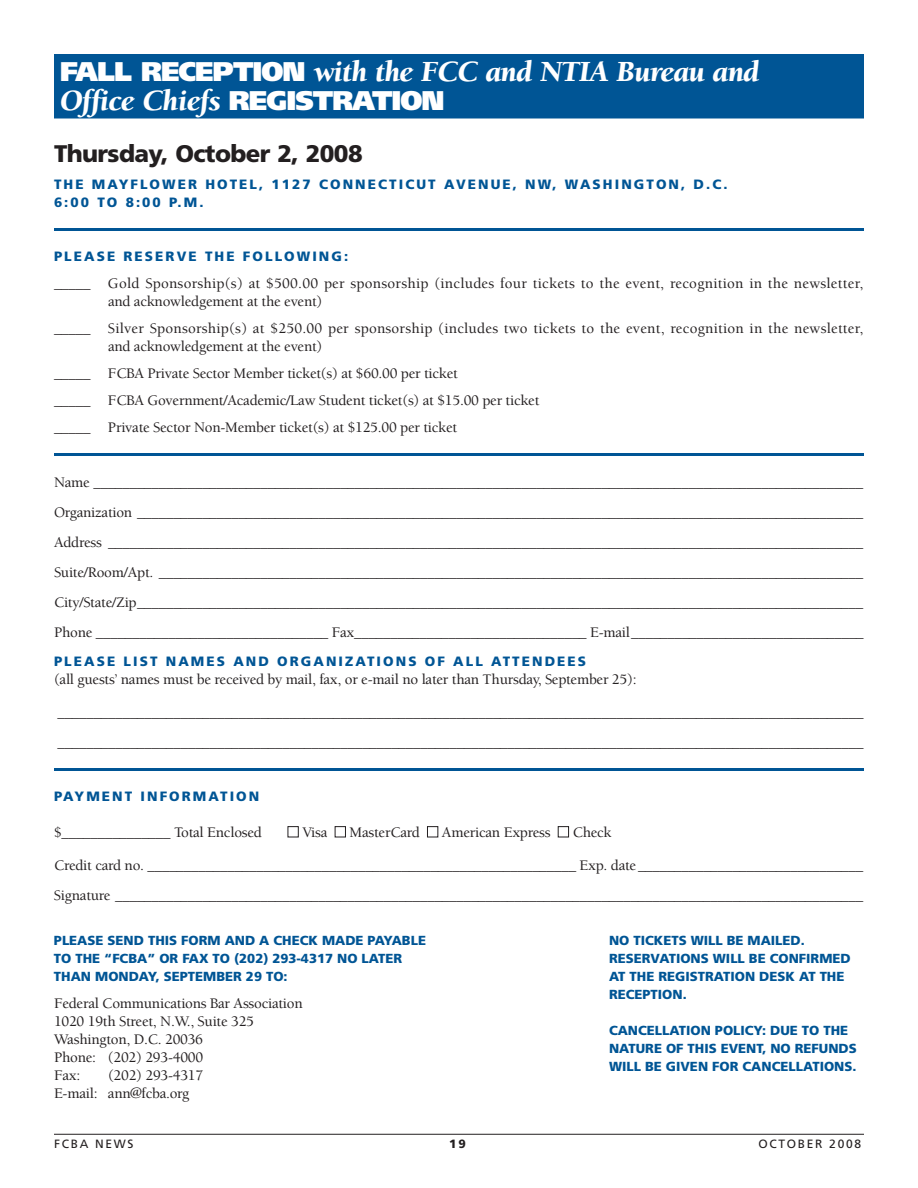
<style>
.page{position:relative;width:918px;height:1188px;background:#fff}
.page>*{position:absolute;margin:0;border:0;box-sizing:border-box;transform-origin:0 0}
.t1{font:italic 900 30px/28.5px "Berkeley";letter-spacing:-.015em;color:#fff}
.t2{font:900 24px "Frutiger";letter-spacing:-.025em;color:#231f20}
.t3{font:500 15px/30px "Berkeley";letter-spacing:-.015em;color:#231f20}
.t4{font:500 15px/18px "Berkeley";letter-spacing:.015em;color:#231f20}
.t5{font:900 13.5px/18px "Frutiger";letter-spacing:.155em;color:#005595}
.t6{font:900 13.2px/18px "Frutiger";color:#005595}
.t7{font:12px "Frutiger";letter-spacing:.14em;color:#231f20}
.t8{font:900 12px "Frutiger";color:#231f20}
.s1{font-family:"Frutiger";font-style:normal;font-size:27px}
.s2{color:#fff}
</style>
<div class="page">
<hr style="left:54px;top:1134px;width:810px;height:1px;background:#231f20">
<div style="left:54px;top:54px;width:810px;height:36px;background:#005595"></div>
<div style="left:54px;top:82px;width:810px;height:36px;background:#005595"></div>
<hr style="left:54px;top:228px;width:810px;height:3px;background:#005595">
<hr style="left:54px;top:453px;width:810px;height:3px;background:#005595">
<hr style="left:54px;top:768px;width:810px;height:3px;background:#005595">
<h1 class="t1" style="left:60px;top:60px;width:701px"><span class="s1">FALL RECEPTION</span> with the FCC and NTIA Bureau and<br>Office Chiefs <span class="s1">REGISTRATION</span></h1>
<h2 class="t2" style="left:54px;top:144px;width:310px">Thursday, October 2, 2008</h2>
<p class="t5" style="left:54px;top:176px;width:675px">THE MAYFLOWER HOTEL, 1127 CONNECTICUT AVENUE, NW, WASHINGTON, D.C.<br>6:00 TO 8:00 P.M.</p>
<p class="t5" style="left:54px;top:248px;width:296px">PLEASE RESERVE THE FOLLOWING:</p>
<p class="t4" style="left:108px;top:276px;width:757px;text-indent:-54px">_____ Gold Sponsorship(s) at $500.00 per sponsorship (includes four tickets to the event, recognition in the newsletter, and acknowledgement at the event)</p>
<p class="t4" style="left:108px;top:321px;width:757px;text-indent:-54px">_____ Silver Sponsorship(s) at $250.00 per sponsorship (includes two tickets to the event, recognition in the newsletter, and acknowledgement at the event)</p>
<p class="t3" style="left:54px;top:361px;width:487px;line-height:27px">_____ FCBA Private Sector Member ticket(s) at $60.00 per ticket<br>_____ FCBA Government/Academic/Law Student ticket(s) at $15.00 per ticket _____ Private Sector Non-Member ticket(s) at $125.00 per ticket</p>
<p class="t3" style="left:54px;top:468px;width:811px;text-align:justify">Name __________________________________________________________________________________________________________ Organization ____________________________________________________________________________________________________ Address ________________________________________________________________________________________________________ Suite/Room/Apt. _________________________________________________________________________________________________ City/State/Zip____________________________________________________________________________________________________ Phone ________________________________ Fax________________________________ E-mail________________________________</p>
<p class="t5" style="left:54px;top:653px;width:534px">PLEASE LIST NAMES AND ORGANIZATIONS OF ALL ATTENDEES</p>
<p class="t3" style="left:54px;top:666px;width:584px">(all guests’ names must be received by mail, fax, or e-mail no later than Thursday, September 25):</p>
<p class="t3" style="left:57px;top:699px;width:808px">_______________________________________________________________________________________________________________ _______________________________________________________________________________________________________________</p>
<p class="t5" style="left:54px;top:788px;width:207px">PAYMENT INFORMATION</p>
<p class="t3" style="left:54px;top:819px;width:209px">$_______________ Total Enclosed</p>
<p class="t3" style="left:287px;top:819px;width:326px"><span class="s2">■</span> Visa <span class="s2">■</span> MasterCard <span class="s2">■</span> American Express <span class="s2">■</span> Check</p>
<p class="t3" style="left:54px;top:852px;width:811px">Credit card no. ___________________________________________________________ Exp. date_______________________________<br>Signature _______________________________________________________________________________________________________</p>
<p class="t6" style="left:609px;top:932px;width:243px">NO TICKETS WILL BE MAILED.<br>RESERVATIONS WILL BE CONFIRMED<br>AT THE REGISTRATION DESK AT THE<br>RECEPTION.</p>
<p class="t6" style="left:609px;top:1022px;width:249px">CANCELLATION POLICY: DUE TO THE<br>NATURE OF THIS EVENT, NO REFUNDS<br>WILL BE GIVEN FOR CANCELLATIONS.</p>
<p class="t6" style="left:54px;top:932px;width:374px">PLEASE SEND THIS FORM AND A CHECK MADE PAYABLE<br>TO THE “FCBA” OR FAX TO (202) 293-4317 NO LATER<br>THAN MONDAY, SEPTEMBER 29 TO:</p>
<p class="t3" style="left:54px;top:996px;width:250px;line-height:18px">Federal Communications Bar Association<br>1020 19th Street, N.W., Suite 325<br>Washington, D.C. 20036<br>Phone: (202) 293-4000<br>Fax:</p>
<p class="t3" style="left:54px;top:1068px;width:151px;line-height:18px;text-indent:54px">(202) 293-4317<br>E-mail: ann@fcba.org</p>
<p class="t7" style="left:54px;top:1139px;width:81px">FCBA NEWS</p>
<p class="t8" style="left:449px;top:1139px;width:18px">19</p>
<p class="t7" style="left:759px;top:1139px;width:104px">OCTOBER 2008</p>
</div>
